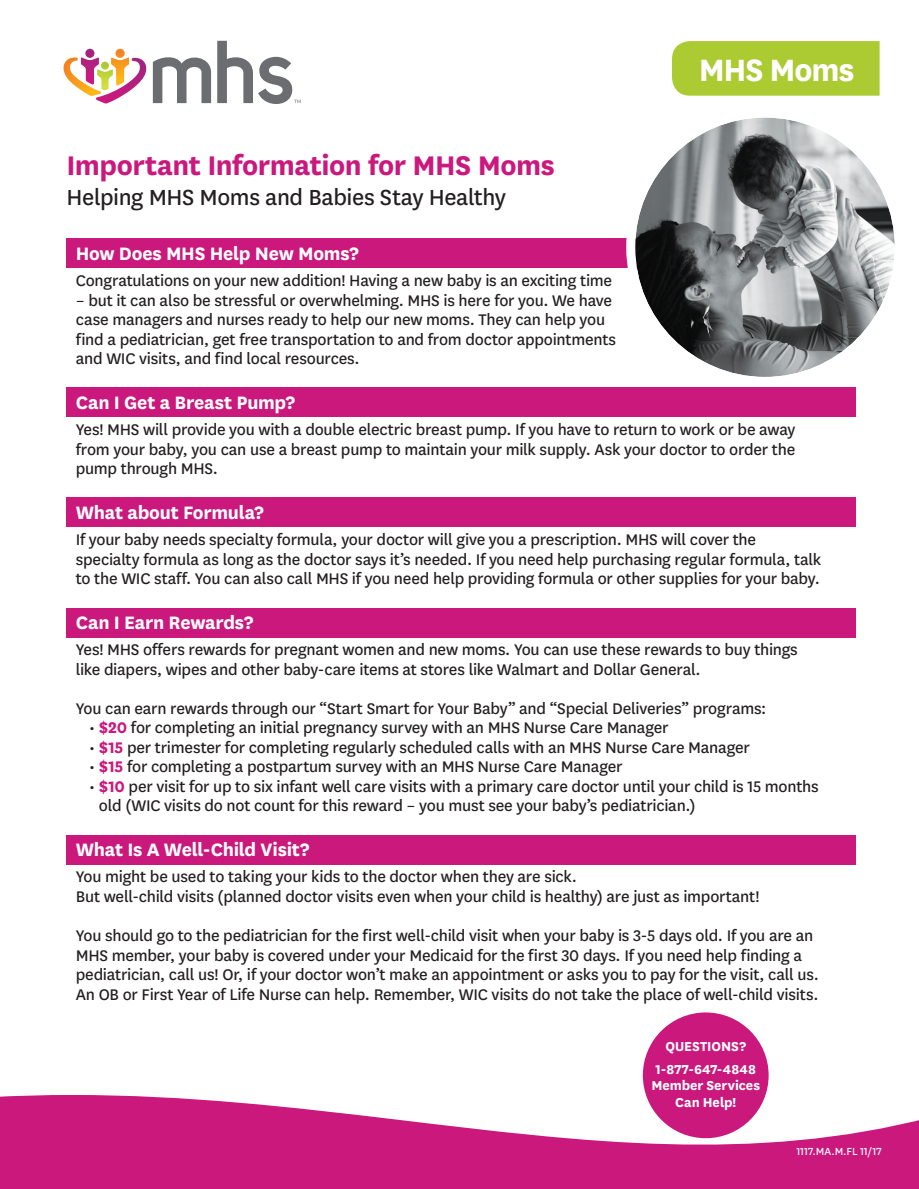
<style>
.page{position:relative;width:919px;height:1189px;background:#fff}
.page>*{position:absolute;margin:0;border:0;box-sizing:border-box;transform-origin:0 0}
.t1{font:700 36px "Centene Sans";letter-spacing:-.03em;color:#fff}
.t2{font:700 31.5px "Centene Sans";letter-spacing:-.015em;color:#ca187d}
.t3{font:25.5px "Centene Sans";letter-spacing:-.015em;color:#231f20}
.t4{font:700 21px "Centene Sans";letter-spacing:-.015em;color:#fff}
.t5{font:18px/19.5px "Centene Sans";letter-spacing:-.015em;color:#231f20}
.t6{font:700 15.15px/23.1px "Centene Sans";letter-spacing:-.005em;color:#fff;text-align:center}
.t7{font:12px "Centene Sans";letter-spacing:-.005em;color:#fff}
.s1{font-weight:700;color:#ca187d}
</style>
<div class="page">
<svg style="left:0;top:1094px;width:918px;height:94px;fill:#ca187d"></svg>
<svg style="left:63px;top:49px;width:148px;height:55px"></svg>
<svg style="left:217px;top:41px;width:83px;height:63px"></svg>
<div style="left:672px;top:41px;width:207px;height:55px;background:#accb33"></div>
<div style="left:66px;top:238px;width:685px;height:29px;background:#ca187d"></div>
<div style="left:66px;top:387px;width:789px;height:29px;background:#ca187d"></div>
<div style="left:66px;top:497px;width:789px;height:29px;background:#ca187d"></div>
<div style="left:66px;top:608px;width:789px;height:29px;background:#ca187d"></div>
<div style="left:66px;top:835px;width:789px;height:29px;background:#ca187d"></div>
<img style="left:635px;top:117px;width:259px;height:260px;border-radius:130px">
<div style="left:626px;top:108px;width:277px;height:278px;border:9px solid #fff;border-radius:50%"></div>
<div style="left:642px;top:1012px;width:126px;height:125px;background:#ca187d;border-radius:50%"></div>
<h1 class="t1" style="left:698px;top:45px;width:157px">MHS Moms</h1>
<h2 class="t2" style="left:66px;top:142px;width:489px">Important Information for MHS Moms</h2>
<p class="t3" style="left:66px;top:180px;width:441px">Helping MHS Moms and Babies Stay Healthy</p>
<h3 class="t4" style="left:76px;top:238px;width:284px">How Does MHS Help New Moms?</h3>
<p class="t5" style="left:76px;top:270px;width:537px">Congratulations on your new addition! Having a new baby is an exciting time</p>
<p class="t5" style="left:76px;top:289px;width:541px">– but it can also be stressful or overwhelming. MHS is here for you. We have case managers and nurses ready to help our new moms. They can help you find a pediatrician, get free transportation to and from doctor appointments and WIC visits, and find local resources.</p>
<h3 class="t4" style="left:76px;top:387px;width:221px">Can I Get a Breast Pump?</h3>
<p class="t5" style="left:76px;top:419px;width:720px;text-align:justify">Yes! MHS will provide you with a double electric breast pump. If you have to return to work or be away from your baby, you can use a breast pump to maintain your milk supply. Ask your doctor to order the pump through MHS.</p>
<h3 class="t4" style="left:76px;top:497px;width:189px">What about Formula?</h3>
<p class="t5" style="left:76px;top:529px;width:746px">If your baby needs specialty formula, your doctor will give you a prescription. MHS will cover the specialty formula as long as the doctor says it’s needed. If you need help purchasing regular formula, talk to the WIC staff. You can also call MHS if you need help providing formula or other supplies for your baby.</p>
<h3 class="t4" style="left:76px;top:607px;width:179px">Can I Earn Rewards?</h3>
<p class="t5" style="left:76px;top:639px;width:723px">Yes! MHS offers rewards for pregnant women and new moms. You can use these rewards to buy things like diapers, wipes and other baby-care items at stores like Walmart and Dollar General.</p>
<p class="t5" style="left:76px;top:697px;width:691px">You can earn rewards through our “Start Smart for Your Baby” and “Special Deliveries” programs:</p>
<p class="t5" style="left:89px;top:717px;width:580px">• <span class="s1">$20</span> for completing an initial pregnancy survey with an MHS Nurse Care Manager</p>
<p class="t5" style="left:89px;top:736px;width:661px">• <span class="s1">$15</span> per trimester for completing regularly scheduled calls with an MHS Nurse Care Manager</p>
<p class="t5" style="left:89px;top:756px;width:534px">• <span class="s1">$15</span> for completing a postpartum survey with an MHS Nurse Care Manager</p>
<p class="t5" style="left:99px;top:775px;width:721px;text-indent:-10px">• <span class="s1">$10</span> per visit for up to six infant well care visits with a primary care doctor until your child is 15 months old (WIC visits do not count for this reward – you must see your baby’s pediatrician.)</p>
<h3 class="t4" style="left:76px;top:834px;width:235px">What Is A Well-Child Visit?</h3>
<p class="t5" style="left:76px;top:866px;width:684px">You might be used to taking your kids to the doctor when they are sick.<br>But well-child visits (planned doctor visits even when your child is healthy) are just as important!</p>
<p class="t5" style="left:76px;top:924px;width:744px">You should go to the pediatrician for the first well-child visit when your baby is 3-5 days old. If you are an MHS member, your baby is covered under your Medicaid for the first 30 days. If you need help finding a pediatrician, call us! Or, if your doctor won’t make an appointment or asks you to pay for the visit, call us.<br>An OB or First Year of Life Nurse can help. Remember, WIC visits do not take the place of well-child visits.</p>
<p class="t6" style="left:655px;top:1032px;width:102px">QUESTIONS?<br>1-877-647-4848</p>
<p class="t6" style="left:651px;top:1075px;width:110px;line-height:16.4px">Member Services<br>Can Help!</p>
<p class="t7" style="left:795px;top:1142px;width:87px">1117.MA.M.FL 11/17</p>
</div>
